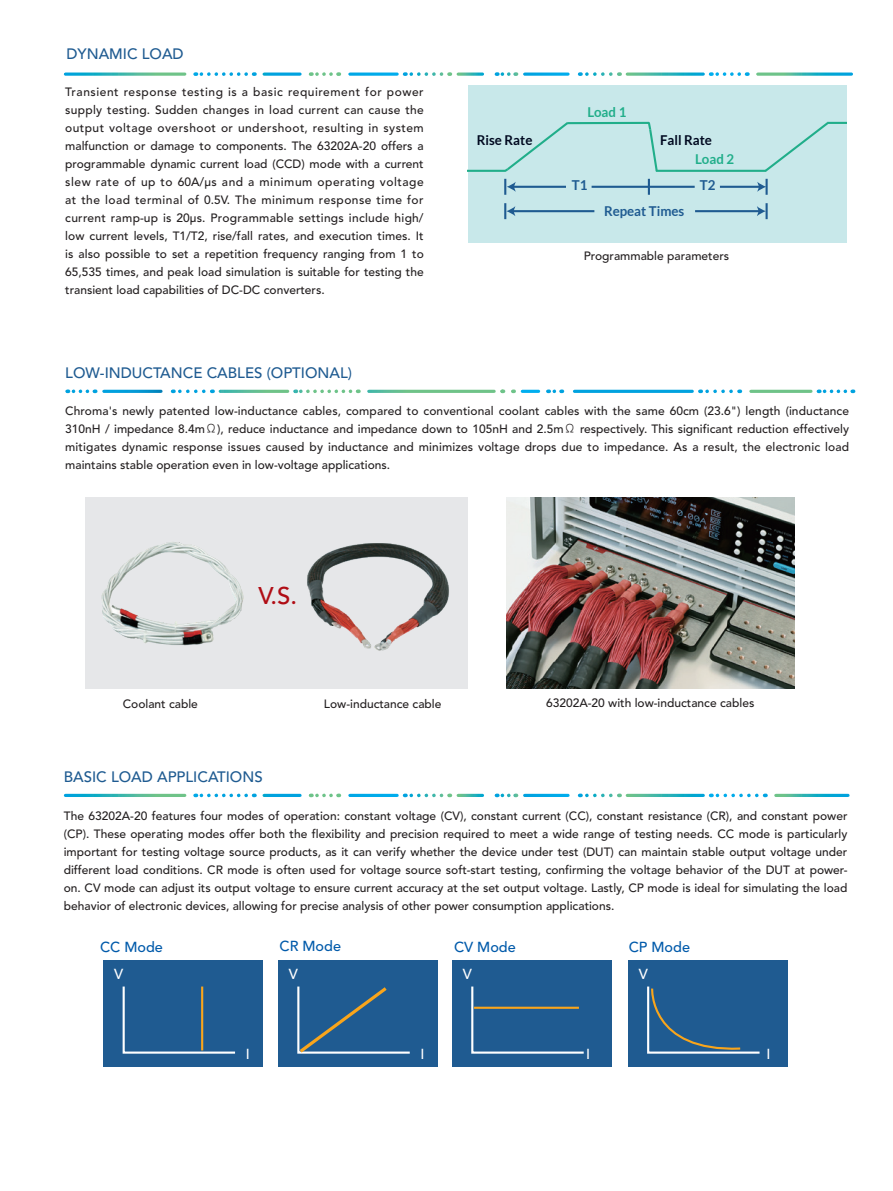
<style>
.page{position:relative;width:893px;height:1191px;background:#fff}
.page>*{position:absolute;margin:0;border:0;box-sizing:border-box;transform-origin:0 0}
.t1{font:500 24px "Avenir";color:#b00d15}
.正常{font:500 15px "Avenir";color:#1f5b91}
.t2{font:500 14.4px "Avenir";color:#015aaa}
.t3{font:500 14.4px "Avenir";color:#fff}
.t4{font:700 13.65px "Lato";color:#1f5b91}
.t5{font:700 13.5px "Lato";color:#000920}
.t6{font:700 13.5px "Lato";color:#1f5b91}
.t7{font:700 13.5px "Lato";color:#21ae8a}
.t8{font:500 12px/18px "Avenir";color:#231f20;text-align:justify}
.s1{font-family:"AR Hei B5"}
</style>
<div class="page">
<svg style="left:173px;top:389px;width:31px;height:4px"></svg>
<svg style="left:700px;top:389px;width:31px;height:4px"></svg>
<svg style="left:818px;top:389px;width:27px;height:4px"></svg>
<svg style="left:67px;top:389px;width:20px;height:4px"></svg>
<svg style="left:548px;top:389px;width:6px;height:4px"></svg>
<svg style="left:502px;top:389px;width:4px;height:4px"></svg>
<svg style="left:295px;top:389px;width:56px;height:4px"></svg>
<svg style="left:627px;top:72px;width:76px;height:4px"></svg>
<svg style="left:458px;top:72px;width:25px;height:4px"></svg>
<svg style="left:264px;top:72px;width:36px;height:4px"></svg>
<svg style="left:525px;top:72px;width:43px;height:4px"></svg>
<svg style="left:65px;top:72px;width:120px;height:4px"></svg>
<svg style="left:758px;top:72px;width:93px;height:4px"></svg>
<svg style="left:350px;top:72px;width:47px;height:4px"></svg>
<svg style="left:580px;top:72px;width:31px;height:4px"></svg>
<svg style="left:311px;top:72px;width:20px;height:4px"></svg>
<svg style="left:405px;top:72px;width:37px;height:4px"></svg>
<svg style="left:496px;top:72px;width:13px;height:4px"></svg>
<svg style="left:195px;top:72px;width:51px;height:4px"></svg>
<svg style="left:711px;top:72px;width:28px;height:4px"></svg>
<svg style="left:580px;top:793px;width:31px;height:4px"></svg>
<svg style="left:311px;top:793px;width:20px;height:4px"></svg>
<svg style="left:405px;top:793px;width:37px;height:4px"></svg>
<svg style="left:496px;top:793px;width:13px;height:4px"></svg>
<svg style="left:195px;top:793px;width:51px;height:4px"></svg>
<svg style="left:711px;top:793px;width:46px;height:4px"></svg>
<div style="left:104px;top:960px;width:159px;height:106px;background:#1f5b91"></div>
<svg style="left:122px;top:986px;width:114px;height:68px"></svg>
<hr style="left:201px;top:986px;width:2px;height:64px;background:#f9a51b">
<div style="left:278px;top:960px;width:159px;height:106px;background:#1f5b91"></div>
<svg style="left:297px;top:986px;width:113px;height:68px"></svg>
<div style="left:452px;top:960px;width:159px;height:106px;background:#1f5b91"></div>
<svg style="left:471px;top:986px;width:113px;height:68px"></svg>
<hr style="left:474px;top:1006px;width:105px;height:2px;background:#f9a51b">
<div style="left:628px;top:960px;width:159px;height:106px;background:#1f5b91"></div>
<svg style="left:647px;top:986px;width:113px;height:68px"></svg>
<div style="left:468px;top:85px;width:378px;height:157px;background:#c8e8ea"></div>
<svg style="left:468px;top:121px;width:191px;height:51px"></svg>
<hr style="left:656px;top:170px;width:110px;height:2px;background:#21ae8a">
<svg style="left:763px;top:121px;width:83px;height:51px"></svg>
<hr style="left:765px;top:179px;width:3px;height:16px;background:#1f5b91">
<svg style="left:648px;top:179px;width:2px;height:16px"></svg>
<hr style="left:513px;top:186px;width:53px;height:2px;background:#1f5b91">
<svg style="left:504px;top:179px;width:12px;height:16px"></svg>
<hr style="left:592px;top:186px;width:56px;height:2px;background:#1f5b91">
<hr style="left:720px;top:186px;width:40px;height:2px;background:#1f5b91">
<svg style="left:757px;top:182px;width:9px;height:10px"></svg>
<hr style="left:650px;top:186px;width:45px;height:2px;background:#1f5b91">
<hr style="left:513px;top:210px;width:81px;height:2px;background:#1f5b91">
<svg style="left:504px;top:203px;width:11px;height:16px"></svg>
<hr style="left:765px;top:203px;width:3px;height:16px;background:#1f5b91">
<hr style="left:695px;top:210px;width:64px;height:2px;background:#1f5b91">
<svg style="left:757px;top:206px;width:9px;height:10px"></svg>
<img style="left:506px;top:497px;width:289px;height:192px">
<div style="left:85px;top:497px;width:218px;height:192px;background:#e6e7e9"></div>
<div style="left:298px;top:497px;width:170px;height:192px;background:#e6e7e9"></div>
<img style="left:307px;top:543px;width:142px;height:108px">
<img style="left:101px;top:542px;width:143px;height:104px">
<p class="正常" style="left:66px;top:45px;width:119px">DYNAMIC LOAD</p>
<p class="t8" style="left:65px;top:83px;width:360px">Transient response testing is a basic requirement for power supply testing. Sudden changes in load current can cause the output voltage overshoot or undershoot, resulting in system malfunction or damage to components. The 63202A-20 offers a programmable dynamic current load (CCD) mode with a current slew rate of up to 60A/µs and a minimum operating voltage at the load terminal of 0.5V. The minimum response time for current ramp-up is 20µs. Programmable settings include high/ low current levels, T1/T2, rise/fall rates, and execution times. It is also possible to set a repetition frequency ranging from 1 to 65,535 times, and peak load simulation is suitable for testing the transient load capabilities of DC-DC converters.</p>
<p class="正常" style="left:65px;top:364px;width:288px">LOW-INDUCTANCE CABLES (OPTIONAL)</p>
<p class="t7" style="left:587px;top:104px;width:40px">Load 1</p>
<p class="t5" style="left:477px;top:133px;width:57px">Rise Rate</p>
<p class="t5" style="left:660px;top:133px;width:53px">Fall Rate</p>
<p class="t4" style="left:572px;top:177px;width:17px">T1</p>
<p class="t6" style="left:604px;top:203px;width:82px">Repeat Times</p>
<p class="t7" style="left:695px;top:152px;width:40px">Load 2</p>
<p class="t4" style="left:700px;top:177px;width:17px">T2</p>
<p class="t8" style="left:584px;top:247px;width:147px">Programmable parameters</p>
<p class="t8" style="left:65px;top:402px;width:785px">Chroma's newly patented low-inductance cables, compared to conventional coolant cables with the same 60cm (23.6") length (inductance 310nH / impedance 8.4m<span class="s1">Ω</span>), reduce inductance and impedance down to 105nH and 2.5m<span class="s1">Ω</span> respectively. This significant reduction effectively mitigates dynamic response issues caused by inductance and minimizes voltage drops due to impedance. As a result, the electronic load maintains stable operation even in low-voltage applications.</p>
<p class="t1" style="left:258px;top:582px;width:40px">V.S.</p>
<p class="t8" style="left:123px;top:695px;width:77px">Coolant cable</p>
<p class="t8" style="left:324px;top:695px;width:119px">Low-inductance cable</p>
<p class="t8" style="left:546px;top:694px;width:210px">63202A-20 with low-inductance cables</p>
<p class="正常" style="left:64px;top:768px;width:200px">BASIC LOAD APPLICATIONS</p>
<p class="t8" style="left:64px;top:807px;width:785px">The 63202A-20 features four modes of operation: constant voltage (CV), constant current (CC), constant resistance (CR), and constant power (CP). These operating modes offer both the flexibility and precision required to meet a wide range of testing needs. CC mode is particularly important for testing voltage source products, as it can verify whether the device under test (DUT) can maintain stable output voltage under different load conditions. CR mode is often used for voltage source soft-start testing, confirming the voltage behavior of the DUT at power&shy;on. CV mode can adjust its output voltage to ensure current accuracy at the set output voltage. Lastly, CP mode is ideal for simulating the load behavior of electronic devices, allowing for precise analysis of other power consumption applications.</p>
<p class="t2" style="left:100px;top:939px;width:64px">CC Mode</p>
<p class="t2" style="left:280px;top:937px;width:63px">CR Mode</p>
<p class="t2" style="left:454px;top:939px;width:63px">CV Mode</p>
<p class="t2" style="left:629px;top:939px;width:63px">CP Mode</p>
<p class="t3" style="left:114px;top:965px;width:11px">V</p>
<p class="t3" style="left:246px;top:1045px;width:6px">I</p>
<p class="t3" style="left:289px;top:965px;width:11px">V</p>
<p class="t3" style="left:420px;top:1045px;width:6px">I</p>
<p class="t3" style="left:463px;top:965px;width:11px">V</p>
<p class="t3" style="left:586px;top:1045px;width:6px">I</p>
<p class="t3" style="left:639px;top:965px;width:11px">V</p>
<p class="t3" style="left:766px;top:1045px;width:6px">I</p>
</div>
